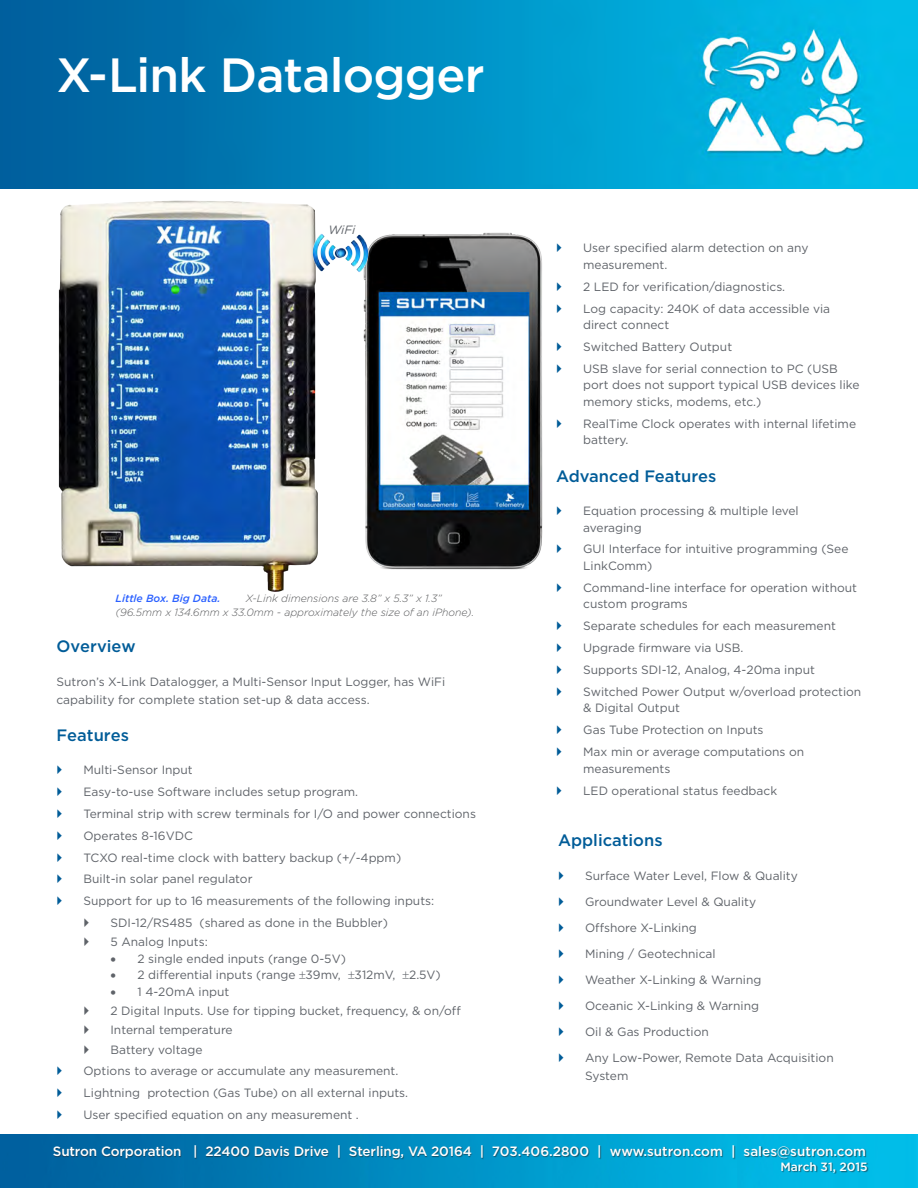
<style>
.page{position:relative;width:918px;height:1188px;background:#fff}
.page>*{position:absolute;margin:0;border:0;box-sizing:border-box;transform-origin:0 0}
.Subtitle{font:500 48px "Gotham";letter-spacing:-.02em;color:#fff}
.t1{font:500 16.5px "Gotham";color:#005c98}
.t2{font:500 13.5px "Gotham";letter-spacing:-.01em;color:#fff}
.t3{font:12px/16.5px "Gotham";color:#5f6369}
.t4{font:500 12px "Gotham";color:#fff}
.t5{font:italic 12px "Gotham";color:#5f6369}
.t6{font:italic 300 10.5px "Gotham";color:#57585a}
.t7{font:italic 500 10.5px "Gotham";color:#2b61ff}
</style>
<div class="page">
<img style="left:0;top:1134px;width:918px;height:54px">
<div style="left:54px;top:1146px;width:815px;height:28px;background:#231f20;opacity:.57"></div>
<img style="left:0;top:0;width:918px;height:189px">
<img style="left:58px;top:200px;width:485px;height:392px">
<img style="left:334px;top:234px;width:35px;height:39px">
<img style="left:312px;top:233px;width:34px;height:39px">
<p class="Subtitle" style="left:57px;top:46px;width:429px">X-Link Datalogger</p>
<p class="t5" style="left:328px;top:222px;width:29px">WiFi</p>
<p class="t7" style="left:116px;top:592px;width:107px">Little Box. Big Data.</p>
<p class="t6" style="left:246px;top:592px;width:197px">X-Link dimensions are 3.8” x 5.3” x 1.3”</p>
<p class="t6" style="left:116px;top:606px;width:360px">(96.5mm x 134.6mm x 33.0mm - approximately the size of an iPhone).</p>
<p class="t1" style="left:56px;top:636px;width:81px">Overview</p>
<p class="t3" style="left:56px;top:673px;width:390px;line-height:18px">Sutron’s X-Link Datalogger, a Multi-Sensor Input Logger, has WiFi capability for complete station set-up &amp; data access.</p>
<p class="t1" style="left:56px;top:725px;width:74px">Features</p>
<p class="t3" style="left:83px;top:761px;width:111px">Multi-Sensor Input</p>
<p class="t3" style="left:83px;top:783px;width:276px">Easy-to-use Software includes setup program.</p>
<p class="t3" style="left:83px;top:805px;width:394px">Terminal strip with screw terminals for I/O and power connections</p>
<p class="t3" style="left:83px;top:827px;width:111px">Operates 8-16VDC</p>
<p class="t3" style="left:83px;top:849px;width:319px">TCXO real-time clock with battery backup (+/-4ppm)</p>
<p class="t3" style="left:83px;top:871px;width:171px">Built-in solar panel regulator</p>
<p class="t3" style="left:83px;top:893px;width:352px">Support for up to 16 measurements of the following inputs:</p>
<p class="t3" style="left:110px;top:915px;width:279px">SDI-12/RS485 (shared as done in the Bubbler)</p>
<p class="t3" style="left:110px;top:934px;width:99px">5 Analog Inputs:</p>
<p class="t3" style="left:110px;top:950px;width:237px">• 2 single ended inputs (range 0-5V)</p>
<p class="t3" style="left:110px;top:967px;width:332px">• 2 differential inputs (range 39mv, 312mV, 2.5V)</p>
<p class="t3" style="left:110px;top:983px;width:120px">• 1 4-20mA input</p>
<p class="t3" style="left:110px;top:1003px;width:352px">2 Digital Inputs. Use for tipping bucket, frequency, &amp; on/off</p>
<p class="t3" style="left:110px;top:1022px;width:124px">Internal temperature</p>
<p class="t3" style="left:110px;top:1041px;width:94px">Battery voltage</p>
<p class="t3" style="left:83px;top:1063px;width:316px">Options to average or accumulate any measurement.</p>
<p class="t3" style="left:83px;top:1085px;width:326px">Lightning protection (Gas Tube) on all external inputs.</p>
<p class="t3" style="left:83px;top:1107px;width:277px">User specified equation on any measurement .</p>
<p class="t3" style="left:583px;top:240px;width:227px">User specified alarm detection on any measurement.</p>
<p class="t3" style="left:583px;top:278px;width:204px">2 LED for verification/diagnostics.</p>
<p class="t3" style="left:583px;top:300px;width:249px">Log capacity: 240K of data accessible via direct connect</p>
<p class="t3" style="left:583px;top:338px;width:151px">Switched Battery Output</p>
<p class="t3" style="left:583px;top:360px;width:278px">USB slave for serial connection to PC (USB port does not support typical USB devices like memory sticks, modems, etc.)</p>
<p class="t3" style="left:583px;top:415px;width:274px">RealTime Clock operates with internal lifetime battery.</p>
<p class="t1" style="left:556px;top:466px;width:162px">Advanced Features</p>
<p class="t3" style="left:583px;top:502px;width:217px">Equation processing &amp; multiple level averaging</p>
<p class="t3" style="left:583px;top:541px;width:267px">GUI Interface for intuitive programming (See<br>LinkComm)</p>
<p class="t3" style="left:583px;top:579px;width:275px">Command-line interface for operation without custom programs</p>
<p class="t3" style="left:583px;top:618px;width:254px">Separate schedules for each measurement</p>
<p class="t3" style="left:583px;top:640px;width:162px">Upgrade firmware via USB.</p>
<p class="t3" style="left:583px;top:661px;width:233px">Supports SDI-12, Analog, 4-20ma input</p>
<p class="t3" style="left:583px;top:683px;width:280px">Switched Power Output w/overload protection &amp; Digital Output</p>
<p class="t3" style="left:583px;top:722px;width:182px">Gas Tube Protection on Inputs</p>
<p class="t3" style="left:583px;top:744px;width:223px">Max min or average computations on measurements</p>
<p class="t3" style="left:583px;top:782px;width:196px">LED operational status feedback</p>
<p class="t1" style="left:558px;top:830px;width:106px">Applications</p>
<p class="t3" style="left:585px;top:867px;width:214px">Surface Water Level, Flow &amp; Quality</p>
<p class="t3" style="left:585px;top:893px;width:173px">Groundwater Level &amp; Quality</p>
<p class="t3" style="left:585px;top:919px;width:113px">Offshore X-Linking</p>
<p class="t3" style="left:585px;top:945px;width:132px">Mining / Geotechnical</p>
<p class="t3" style="left:585px;top:972px;width:178px">Weather X-Linking &amp; Warning</p>
<p class="t3" style="left:585px;top:998px;width:175px">Oceanic X-Linking &amp; Warning</p>
<p class="t3" style="left:585px;top:1024px;width:125px">Oil &amp; Gas Production</p>
<p class="t3" style="left:585px;top:1049px;width:250px;line-height:18px">Any Low-Power, Remote Data Acquisition<br>System</p>
<p class="t2" style="left:53px;top:1143px;width:815px">Sutron Corporation | 22400 Davis Drive | Sterling, VA 20164 | 703.406.2800 | www.sutron.com | sales@sutron.com</p>
<p class="t4" style="left:781px;top:1159px;width:89px">March 31, 2015</p>
</div>
